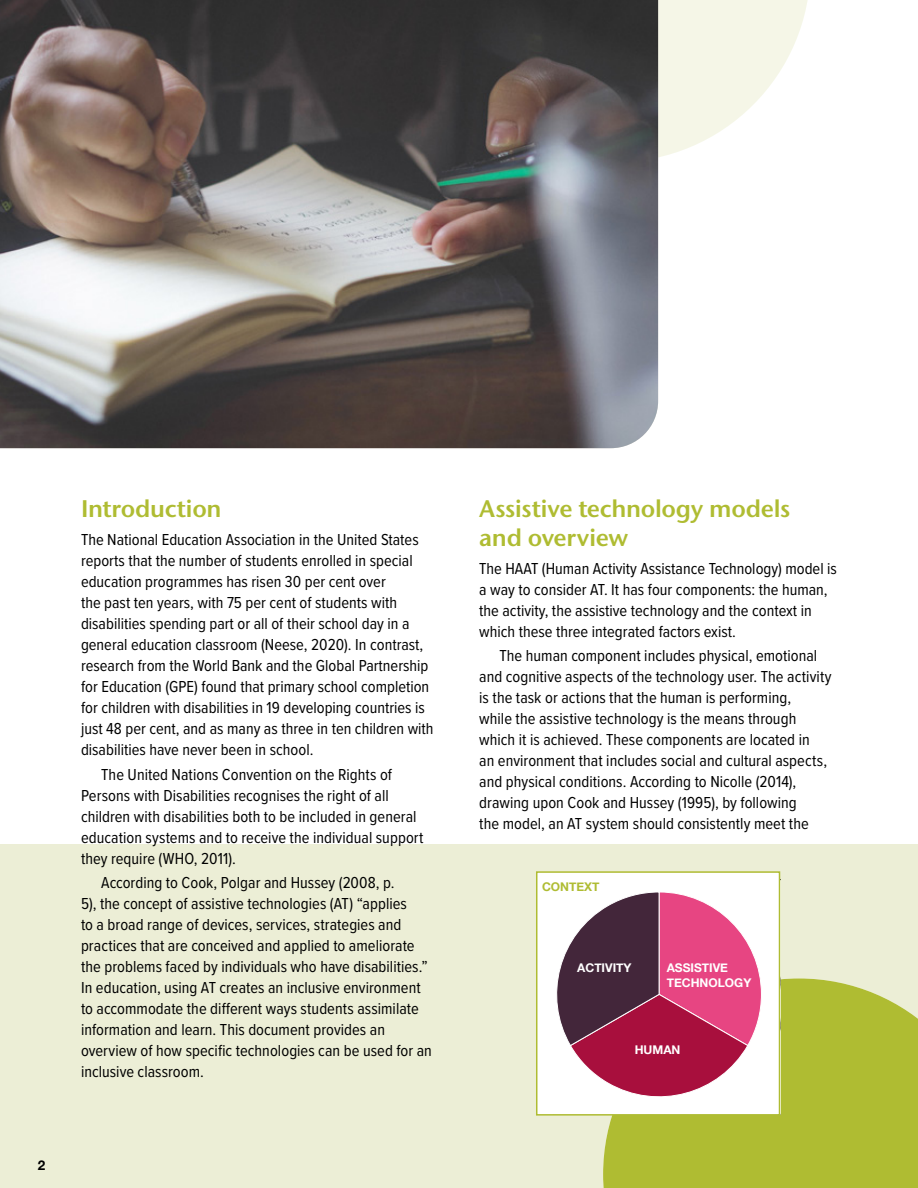
<style>
.page{position:relative;width:918px;height:1188px;background:#fff}
.page>*{position:absolute;margin:0;border:0;box-sizing:border-box;transform-origin:0 0}
.t1{font:600 24px/28.5px "Stone Sans ITC Std";letter-spacing:-.015em;color:#afbc32}
.t2{font:16.5px/21px "Proxima Nova Cond";color:#000}
.t3{font:700 13.5px "Helvetica Neue LT Std";color:#000}
.t4{font:700 12px/15px "Helvetica Neue";color:#fff}
.t5{font:700 12px "Helvetica Neue";color:#afbc32}
</style>
<div class="page">
<div style="left:0;top:845px;width:918px;height:343px;background:#eceed6"></div>
<svg style="left:658px;top:0;width:150px;height:162px;fill:#f5f6e7"></svg>
<img style="left:0;top:0;width:658px;height:448px">
<div style="left:536px;top:871px;width:244px;height:245px;background:#fff;border:2px solid #afbc32"></div>
<svg style="left:550px;top:891px;width:368px;height:297px"></svg>
<p class="t3" style="left:38px;top:1157px;width:9px">2</p>
<h1 class="t1" style="left:81px;top:494px;width:142px">Introduction</h1>
<p class="t2" style="left:81px;top:528px;width:354px">The National Education Association in the United States reports that the number of students enrolled in special education programmes has risen 30 per cent over<br>the past ten years, with 75 per cent of students with disabilities spending part or all of their school day in a general education classroom (Neese, 2020). In contrast, research from the World Bank and the Global Partnership for Education (GPE) found that primary school completion for children with disabilities in 19 developing countries is just 48 per cent, and as many as three in ten children with disabilities have never been in school.</p>
<p class="t2" style="left:81px;top:763px;width:344px;text-indent:20px">The United Nations Convention on the Rights of Persons with Disabilities recognises the right of all children with disabilities both to be included in general education systems and to receive the individual support they require (WHO, 2011).</p>
<p class="t2" style="left:81px;top:871px;width:352px;text-indent:20px">According to Cook, Polgar and Hussey (2008, p.<br>5), the concept of assistive technologies (AT) “applies<br>to a broad range of devices, services, strategies and practices that are conceived and applied to ameliorate the problems faced by individuals who have disabilities.” In education, using AT creates an inclusive environment to accommodate the different ways students assimilate information and learn. This document provides an overview of how specific technologies can be used for an inclusive classroom.</p>
<h1 class="t1" style="left:479px;top:494px;width:313px">Assistive technology models and overview</h1>
<p class="t2" style="left:479px;top:557px;width:359px">The HAAT (Human Activity Assistance Technology) model is a way to consider AT. It has four components: the human, the activity, the assistive technology and the context in which these three integrated factors exist.</p>
<p class="t2" style="left:479px;top:644px;width:354px;text-indent:20px">The human component includes physical, emotional and cognitive aspects of the technology user. The activity is the task or actions that the human is performing,<br>while the assistive technology is the means through which it is achieved. These components are located in<br>an environment that includes social and cultural aspects, and physical conditions. According to Nicolle (2014), drawing upon Cook and Hussey (1995), by following<br>the model, an AT system should consistently meet the</p>
<p class="t5" style="left:542px;top:877px;width:59px">CONTEXT</p>
<p class="t4" style="left:577px;top:961px;width:56px">ACTIVITY</p>
<p class="t4" style="left:667px;top:961px;width:86px">ASSISTIVE<br>TECHNOLOGY</p>
<p class="t4" style="left:635px;top:1042px;width:47px">HUMAN</p>
</div>
